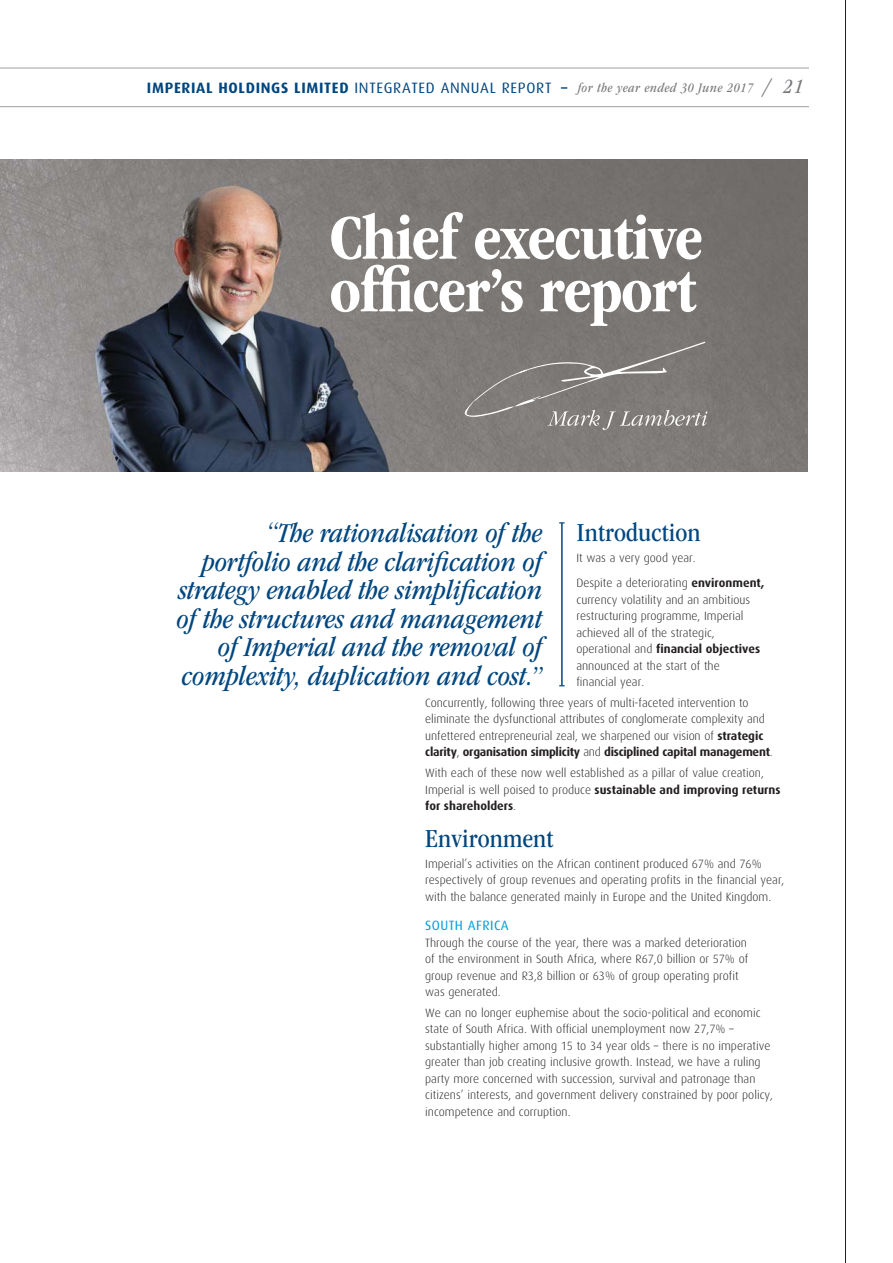
<style>
.page{position:relative;width:893px;height:1263px;background:#fff}
.page>*{position:absolute;margin:0;border:0;box-sizing:border-box;transform-origin:0 0}
.t1{font:700 condensed 65.85px/52.7px "ITC Garamond Std";letter-spacing:-.02em;color:#fff}
.t2{font:italic condensed 28.35px/28.5px "ITC Garamond Std";color:#00467f;text-align:right}
.t3{font:condensed 27px "ITC Garamond Std";letter-spacing:.005em;color:#00467f}
.t4{font:italic condensed 13.5px "ITC Garamond Std";letter-spacing:.045em;color:#77787b}
.t5{font:13.5px "Dax";letter-spacing:.03em;color:#009ddc}
.t6{font:300 12px/16.5px "Dax";color:#231f20}
.s1{font-family:"Dax";font-weight:700;font-style:normal;font-stretch:normal;font-size:15px;color:#00467f}
.s2{font-family:"Dax";font-style:normal;font-stretch:normal;font-size:15px;color:#00467f}
.s3{font-size:21px}
.s4{font-weight:700}
</style>
<div class="page">
<hr style="left:845px;top:0;width:1px;height:1263px;background:#231f20">
<hr style="left:0;top:68px;width:809px;height:1px;background:#9d9fa1">
<hr style="left:0;top:106px;width:809px;height:1px;background:#9d9fa1">
<img style="left:0;top:159px;width:808px;height:312px">
<hr style="left:561px;top:523px;width:2px;height:163px;background:#00467f">
<svg style="left:464px;top:342px;width:243px;height:88px;background:#85827f"></svg>
<p class="t4" style="left:147px;top:82px;width:658px"><span class="s1">IMPERIAL HOLDINGS LIMITED</span> <span class="s2">INTEGRATED ANNUAL REPORT</span> <span class="s1">–</span> for the year ended 30 June 2017 <span class="s3">/ 21</span></p>
<h1 class="t1" style="left:329px;top:217px;width:375px">Chief executive officer’s report</h1>
<h2 class="t2" style="left:177px;top:521px;width:367px">“The rationalisation of the portfolio and the clarification of strategy enabled the simplification of the structures and management of Imperial and the removal of complexity, duplication and cost.”</h2>
<h3 class="t3" style="left:576px;top:522px;width:126px">Introduction</h3>
<p class="t6" style="left:576px;top:546px;width:190px;line-height:25px">It was a very good year.<br>Despite a deteriorating <span class="s4">environment,</span></p>
<p class="t6" style="left:576px;top:592px;width:185px">currency volatility and an ambitious restructuring programme, Imperial achieved all of the strategic, operational and <span class="s4">financial objectives </span>announced at the start of the financial year.</p>
<p class="t6" style="left:425px;top:695px;width:349px">Concurrently, following three years of multi-faceted intervention to eliminate the dysfunctional attributes of conglomerate complexity and unfettered entrepreneurial zeal, we sharpened our vision of <span class="s4">strategic clarity</span>, <span class="s4">organisation simplicity</span> and <span class="s4">disciplined capital management</span>.</p>
<p class="t6" style="left:425px;top:765px;width:357px">With each of these now well established as a pillar of value creation,<br>Imperial is well poised to produce <span class="s4">sustainable and improving returns for shareholders</span>.</p>
<h3 class="t3" style="left:425px;top:827px;width:130px">Environment</h3>
<p class="t6" style="left:425px;top:856px;width:361px">Imperial’s activities on the African continent produced 67% and 76% respectively of group revenues and operating profits in the financial year, with the balance generated mainly in Europe and the United Kingdom.</p>
<p class="t5" style="left:425px;top:919px;width:85px">SOUTH AFRICA</p>
<p class="t6" style="left:425px;top:935px;width:324px">Through the course of the year, there was a marked deterioration of the environment in South Africa, where R67,0 billion or 57% of group revenue and R3,8 billion or 63% of group operating profit was generated.</p>
<p class="t6" style="left:425px;top:1005px;width:349px">We can no longer euphemise about the socio-political and economic state of South Africa. With official unemployment now 27,7% – substantially higher among 15 to 34 year olds – there is no imperative greater than job creating inclusive growth. Instead, we have a ruling party more concerned with succession, survival and patronage than citizens’ interests, and government delivery constrained by poor policy, incompetence and corruption.</p>
</div>
